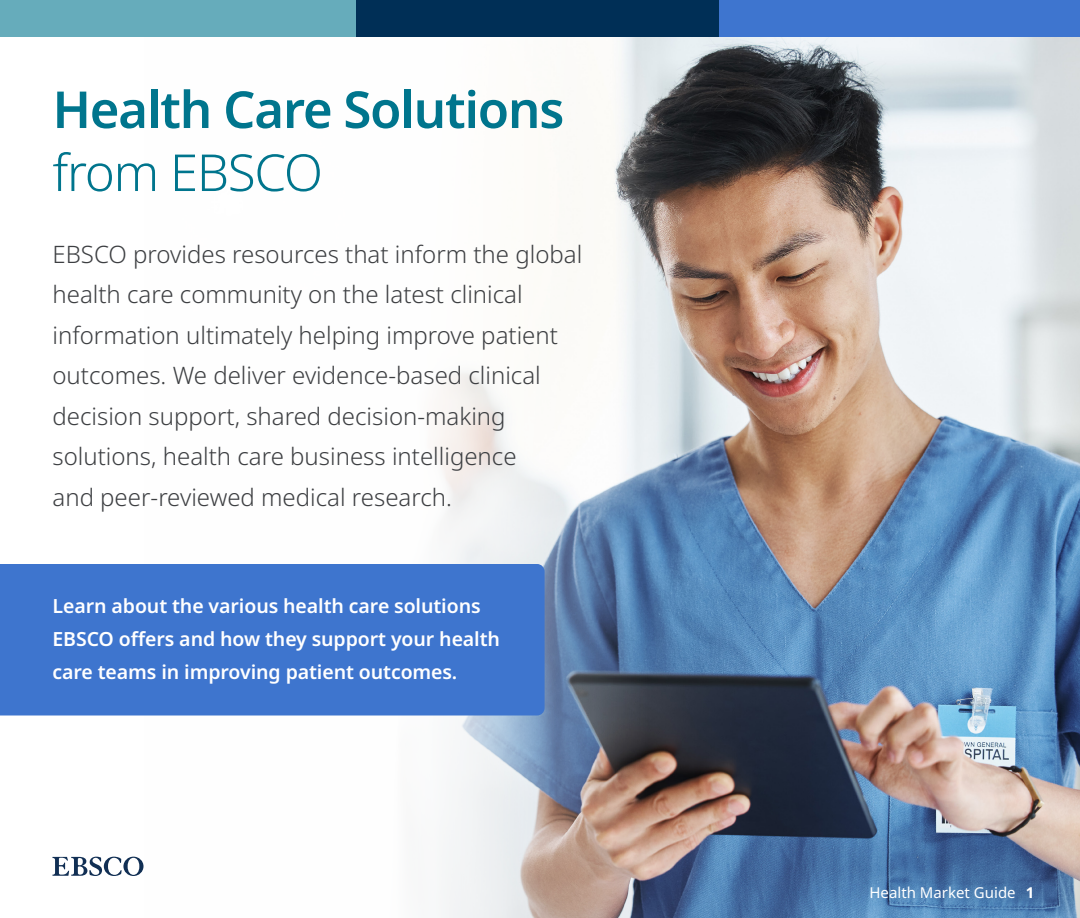
<style>
.page{position:relative;width:1080px;height:918px;background:#fff}
.page>*{position:absolute;margin:0;border:0;box-sizing:border-box;transform-origin:0 0}
.H1{font:600 51px/63px "Noto Sans";letter-spacing:-.025em;color:#00758d}
.H1-2{font:300 24px/40.5px "Noto Sans";color:#3d3f42}
.H1-3{font:600 19.5px/33px "Noto Sans";letter-spacing:-.005em;color:#fff}
.t1{font:15px "Noto Sans";color:#fff}
.Number_grey{font:700 15px "Noto Sans";color:#fff}
.s1{font-weight:300}
</style>
<div class="page">
<img style="left:646px;top:37px;width:434px;height:881px">
<svg style="left:435px;top:37px;width:211px;height:881px"></svg>
<div style="left:0;top:0;width:357px;height:37px;background:#66acbb"></div>
<div style="left:357px;top:0;width:362px;height:37px;background:#002f56"></div>
<div style="left:719px;top:0;width:361px;height:37px;background:#3e75cf"></div>
<div style="left:0;top:564px;width:545px;height:152px;background:#3e75ce"></div>
<svg style="left:52px;top:857px;width:92px;height:19px"></svg>
<p class="H1" style="left:52px;top:79px;width:513px">Health Care Solutions <span class="s1">from EBSCO</span></p>
<p class="H1-2" style="left:52px;top:234px;width:531px">EBSCO provides resources that inform the global health care community on the latest clinical information ultimately helping improve patient outcomes. We deliver evidence-based clinical decision support, shared decision-making solutions, health care business intelligence<br>and peer-reviewed medical research.</p>
<p class="H1-3" style="left:52px;top:590px;width:449px">Learn about the various health care solutions<br>EBSCO offers and how they support your health care teams in improving patient outcomes.</p>
<p class="t1" style="left:870px;top:882px;width:148px">Health Market Guide</p>
<p class="Number_grey" style="left:1026px;top:882px;width:10px">1</p>
</div>
